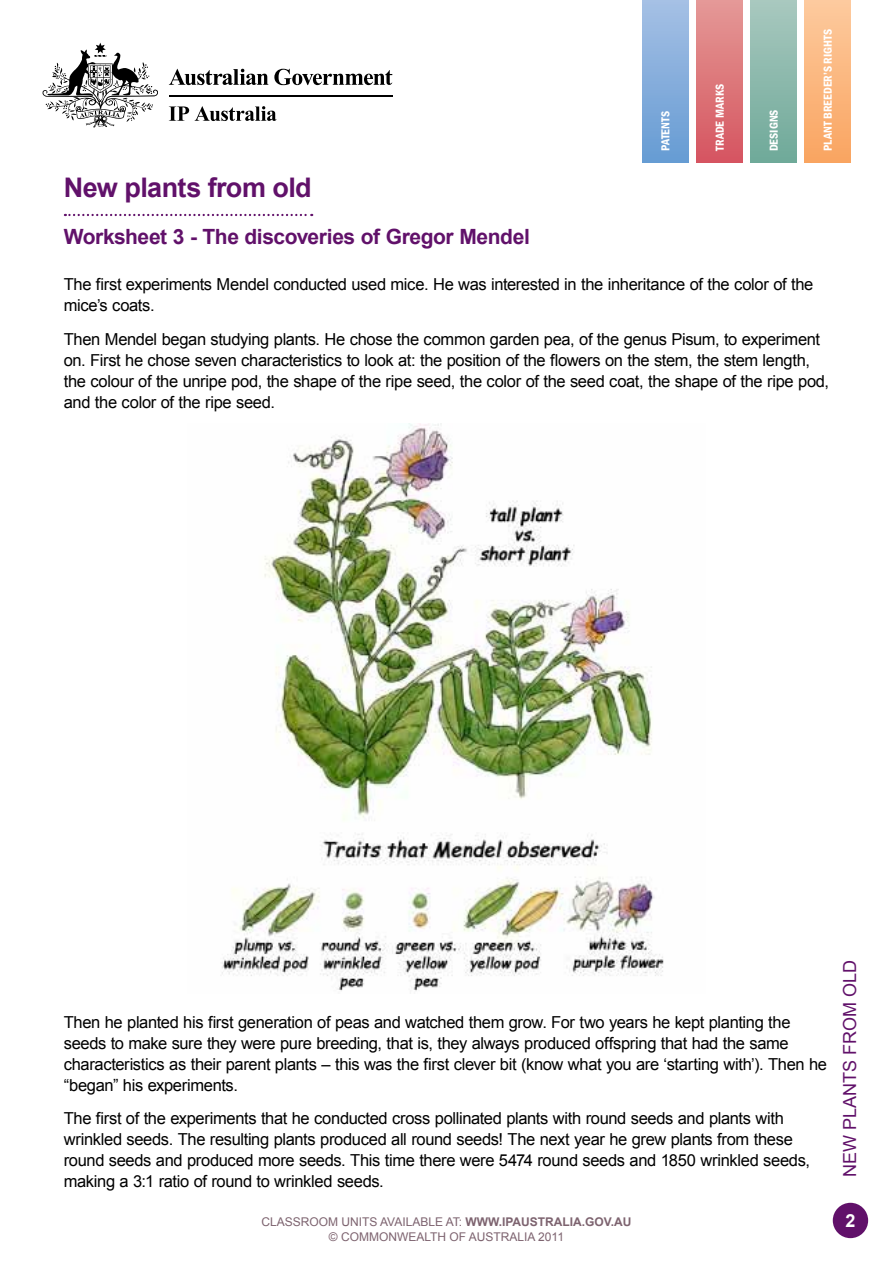
<style>
.page{position:relative;width:893px;height:1263px;background:#fff}
.page>*{position:absolute;margin:0;border:0;box-sizing:border-box;transform-origin:0 0}
.Heading_1{font:700 27px "Arial";letter-spacing:-.02em;color:#61116a}
.Text{font:700 21px "Arial";letter-spacing:-.02em;color:#61116a}
.t1{font:18px "Arial";color:#61116a}
.t2{font:700 18px "Arial";color:#fff}
.Body{font:16.5px/21px "Arial";letter-spacing:-.02em;color:#000}
.t3{font:12px/14.4px "Arial";color:#7d636f;text-align:center}
.t4{font:12px "ITC Franklin Gothic Std Dm Cd";color:#fff}
.s1{font-weight:700}
</style>
<div class="page">
<svg style="left:169px;top:69px;width:99px;height:16px"></svg>
<svg style="left:274px;top:69px;width:118px;height:16px"></svg>
<svg style="left:43px;top:43px;width:115px;height:84px"></svg>
<hr style="left:169px;top:96px;width:223px;height:1px;background:#000">
<svg style="left:169px;top:106px;width:20px;height:15px"></svg>
<svg style="left:195px;top:106px;width:82px;height:15px"></svg>
<div style="left:643px;top:0;width:46px;height:163px;background:linear-gradient(to bottom,#a5c0e5,#669bd3)"></div>
<div style="left:697px;top:0;width:46px;height:163px;background:linear-gradient(to bottom,#e59996,#d55560)"></div>
<div style="left:751px;top:0;width:46px;height:163px;background:linear-gradient(to bottom,#a8c8bf,#6fa999)"></div>
<div style="left:804px;top:0;width:46px;height:163px;background:linear-gradient(to bottom,#fdca9e,#f9a460)"></div>
<div style="left:833px;top:1203px;width:35px;height:35px;background:#61116a;border-radius:50%"></div>
<svg style="left:65px;top:214px;width:247px;height:2px"></svg>
<img style="left:222px;top:424px;width:442px;height:567px">
<p class="t4" style="left:659px;top:151px;width:42px;rotate:-90deg">PATENTS</p>
<p class="t4" style="left:713px;top:151px;width:69px;rotate:-90deg">TRADE MARKS</p>
<p class="t4" style="left:767px;top:151px;width:43px;rotate:-90deg">DESIGNS</p>
<p class="t4" style="left:821px;top:151px;width:124px;rotate:-90deg">PLANT BREEDER’S RIGHTS</p>
<p class="Heading_1" style="left:64px;top:170px;width:249px">New plants from old</p>
<p class="Text" style="left:64px;top:223px;width:468px">Worksheet 3 - The discoveries of Gregor Mendel</p>
<p class="Body" style="left:64px;top:274px;width:751px">The first experiments Mendel conducted used mice. He was interested in the inheritance of the color of the mice’s coats.</p>
<p class="Body" style="left:64px;top:329px;width:767px">Then Mendel began studying plants. He chose the common garden pea, of the genus Pisum, to experiment on. First he chose seven characteristics to look at: the position of the flowers on the stem, the stem length, the colour of the unripe pod, the shape of the ripe seed, the color of the seed coat, the shape of the ripe pod, and the color of the ripe seed.</p>
<p class="Body" style="left:64px;top:1011px;width:765px">Then he planted his first generation of peas and watched them grow. For two years he kept planting the seeds to make sure they were pure breeding, that is, they always produced offspring that had the same characteristics as their parent plants – this was the first clever bit (know what you are ‘starting with’). Then he “began” his experiments.</p>
<p class="Body" style="left:64px;top:1108px;width:748px">The first of the experiments that he conducted cross pollinated plants with round seeds and plants with wrinkled seeds. The resulting plants produced all round seeds! The next year he grew plants from these round seeds and produced more seeds. This time there were 5474 round seeds and 1850 wrinkled seeds, making a 3:1 ratio of round to wrinkled seeds.</p>
<p class="t3" style="left:261px;top:1215px;width:372px">CLASSROOM UNITS AVAILABLE AT: <span class="s1">WWW.IPAUSTRALIA.GOV.AU </span>© COMMONWEALTH OF AUSTRALIA 2011</p>
<p class="t1" style="left:838px;top:1177px;width:219px;rotate:-90deg">NEW PLANTS FROM OLD</p>
<p class="t2" style="left:845px;top:1209px;width:12px">2</p>
</div>
